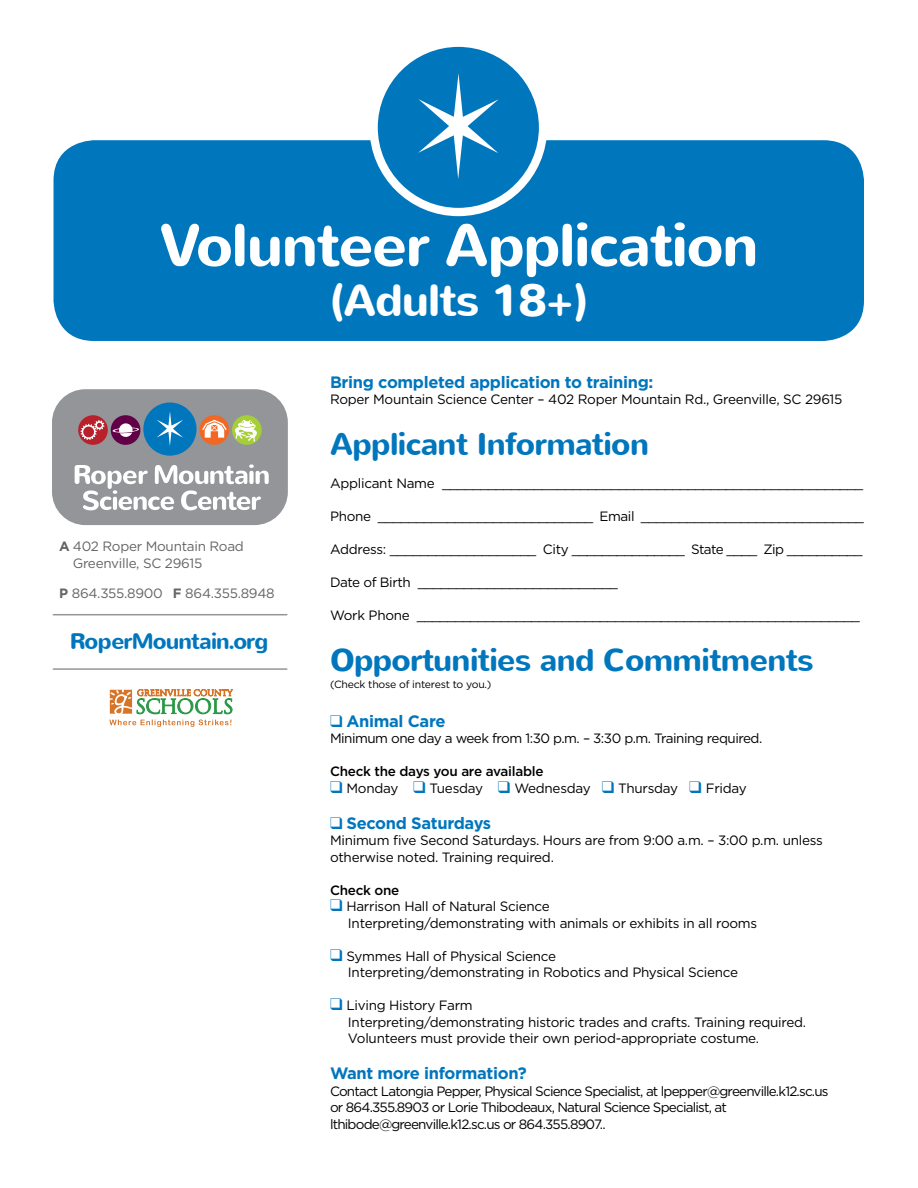
<style>
.page{position:relative;width:918px;height:1188px;background:#fff}
.page>*{position:absolute;margin:0;border:0;box-sizing:border-box;transform-origin:0 0}
.t1{font:700 60px "Nunito";letter-spacing:-.02em;color:#fff}
.t2{font:700 45px "Nunito";letter-spacing:-.02em;color:#fff}
.t3{font:700 31.5px "Nunito";letter-spacing:-.02em;color:#0076bd}
.t4{font:700 22.5px "Nunito";letter-spacing:-.04em;color:#0076bd}
.t5{font:700 16.5px "Gotham";letter-spacing:-.02em;color:#0076bd}
.t6{font:13.5px/16.5px "Gotham";letter-spacing:-.02em;color:#000}
.t7{font:13.5px/16.5px "Gotham";letter-spacing:-.06em;color:#000}
.t8{font:13.5px "Gotham";letter-spacing:-.04em;color:#000}
.t9{font:13.5px/16.5px "Gotham";letter-spacing:-.02em;color:#636466}
.t10{font:500 13.5px "Gotham";letter-spacing:-.02em;color:#000}
.t11{font:10.5px "Gotham";letter-spacing:-.02em;color:#000}
.s1{font-weight:700}
.s2{color:#0076bd}
</style>
<div class="page">
<hr style="left:53px;top:668px;width:234px;height:2px;background:#939598">
<hr style="left:53px;top:614px;width:234px;height:1px;background:#939598">
<div style="left:52px;top:389px;width:236px;height:136px;background:#939598;border-radius:33px"></div>
<div style="left:143px;top:403px;width:54px;height:53px;background:#0076bd;border-radius:50%"></div>
<svg style="left:157px;top:412px;width:26px;height:34px"></svg>
<div style="left:111px;top:415px;width:29px;height:30px;background:#610047;border-radius:50%"></div>
<svg style="left:113px;top:423px;width:26px;height:14px"></svg>
<svg style="left:78px;top:415px;width:30px;height:30px"></svg>
<svg style="left:80px;top:420px;width:24px;height:20px"></svg>
<div style="left:199px;top:415px;width:30px;height:30px;background:#f26723;border-radius:50%"></div>
<div style="left:232px;top:415px;width:30px;height:30px;background:#a6ce39;border-radius:50%"></div>
<svg style="left:235px;top:420px;width:22px;height:22px"></svg>
<svg style="left:75px;top:464px;width:194px;height:46px"></svg>
<svg style="left:202px;top:420px;width:25px;height:18px"></svg>
<svg style="left:110px;top:689px;width:123px;height:25px"></svg>
<svg style="left:109px;top:720px;width:122px;height:7px"></svg>
<div style="left:54px;top:140px;width:810px;height:201px;background:#0076bd;border-radius:41px"></div>
<div style="left:374px;top:43px;width:169px;height:169px;background:#0076bd;border-radius:50%"></div>
<div style="left:369px;top:39px;width:178px;height:177px;border:8px solid #fff;border-radius:50%"></div>
<svg style="left:418px;top:73px;width:81px;height:106px"></svg>
<h1 class="t1" style="left:159px;top:206px;width:601px">Volunteer Application</h1>
<h2 class="t2" style="left:329px;top:270px;width:261px">(Adults 18+)</h2>
<p class="t9" style="left:73px;top:538px;width:173px;text-indent:-14px"><span class="s1">A</span> 402 Roper Mountain Road<br>Greenville, SC 29615</p>
<p class="t9" style="left:59px;top:585px;width:217px"><span class="s1">P</span> 864.355.8900 <span class="s1">F</span> 864.355.8948</p>
<h3 class="t4" style="left:70px;top:626px;width:200px">RoperMountain.org</h3>
<p class="t5" style="left:330px;top:371px;width:325px">Bring completed application to training:</p>
<p class="t6" style="left:330px;top:391px;width:514px">Roper Mountain Science Center – 402 Roper Mountain Rd., Greenville, SC 29615</p>
<h3 class="t3" style="left:330px;top:424px;width:321px">Applicant Information</h3>
<p class="t6" style="left:330px;top:475px;width:535px">Applicant Name _______________________________________________________</p>
<p class="t6" style="left:330px;top:508px;width:536px">Phone ____________________________ Email _____________________________</p>
<p class="t8" style="left:330px;top:541px;width:534px">Address: ___________________ City _______________ State ____ Zip __________</p>
<p class="t6" style="left:330px;top:574px;width:289px">Date of Birth __________________________</p>
<p class="t6" style="left:330px;top:607px;width:531px">Work Phone __________________________________________________________</p>
<h3 class="t3" style="left:330px;top:640px;width:485px">Opportunities and Commitments</h3>
<p class="t11" style="left:330px;top:678px;width:163px">(Check those of interest to you.)</p>
<p class="t5" style="left:330px;top:710px;width:117px">❑ Animal Care</p>
<p class="t6" style="left:330px;top:730px;width:434px">Minimum one day a week from 1:30 p.m. – 3:30 p.m. Training required.</p>
<p class="t10" style="left:330px;top:763px;width:215px">Check the days you are available</p>
<p class="t6" style="left:330px;top:780px;width:418px"><span class="s2">❑</span> Monday <span class="s2">❑</span> Tuesday <span class="s2">❑</span> Wednesday <span class="s2">❑</span> Thursday <span class="s2">❑</span> Friday</p>
<p class="t5" style="left:330px;top:812px;width:163px">❑ Second Saturdays</p>
<p class="t6" style="left:330px;top:832px;width:494px">Minimum five Second Saturdays. Hours are from 9:00 a.m. – 3:00 p.m. unless otherwise noted. Training required.</p>
<p class="t10" style="left:330px;top:881px;width:71px">Check one</p>
<p class="t6" style="left:348px;top:898px;width:411px;text-indent:-18px"><span class="s2">❑</span> Harrison Hall of Natural Science<br>Interpreting/demonstrating with animals or exhibits in all rooms</p>
<p class="t6" style="left:348px;top:948px;width:392px;text-indent:-18px"><span class="s2">❑</span> Symmes Hall of Physical Science<br>Interpreting/demonstrating in Robotics and Physical Science</p>
<p class="t6" style="left:348px;top:997px;width:460px;text-indent:-18px"><span class="s2">❑</span> Living History Farm<br>Interpreting/demonstrating historic trades and crafts. Training required.<br>Volunteers must provide their own period-appropriate costume.</p>
<p class="t5" style="left:330px;top:1063px;width:198px">Want more information?</p>
<p class="t7" style="left:330px;top:1083px;width:500px">Contact Latongia Pepper, Physical Science Specialist, at lpepper@greenville.k12.sc.us or 864.355.8903 or Lorie Thibodeaux, Natural Science Specialist, at lthibode@greenville.k12.sc.us or 864.355.8907..</p>
</div>
